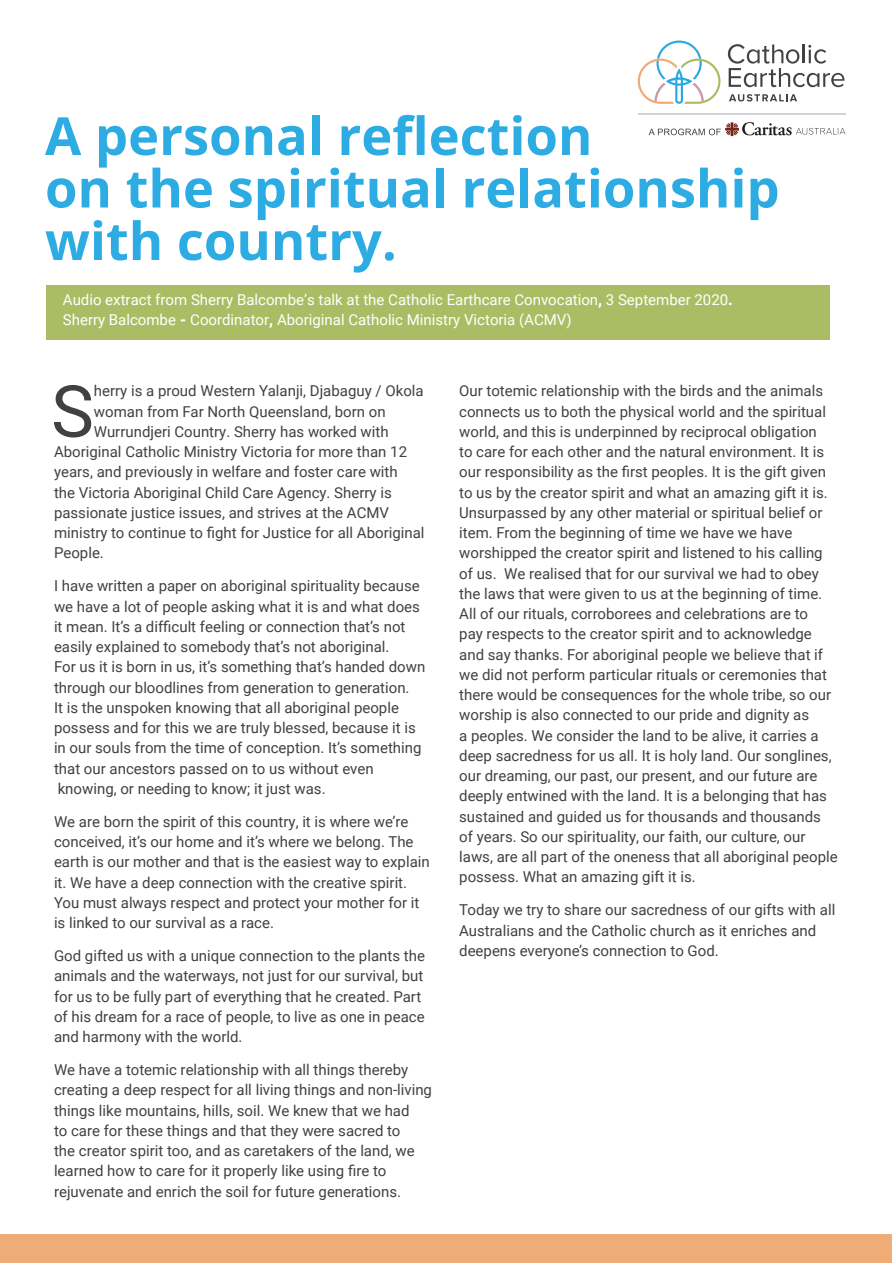
<style>
.page{position:relative;width:893px;height:1263px;background:#fff}
.page>*{position:absolute;margin:0;border:0;box-sizing:border-box;transform-origin:0 0}
.t1{font:72px "Roboto";color:#414042}
.t2{font:700 52.5px/52.5px "Open Sans";color:#2cace3}
.t3{font:15px/20.2px "Roboto";color:#414042}
.t4{font:15px/20.2px "Roboto";color:#fff}
.s1{font-weight:900}
</style>
<div class="page">
<div style="left:46px;top:285px;width:784px;height:55px;background:#abbd64"></div>
<hr style="left:638px;top:114px;width:208px;height:1px;background:#a8aaad">
<svg style="left:649px;top:122px;width:196px;height:14px"></svg>
<svg style="left:729px;top:94px;width:68px;height:7px"></svg>
<svg style="left:728px;top:44px;width:116px;height:43px"></svg>
<svg style="left:638px;top:41px;width:82px;height:63px"></svg>
<div style="left:1px;top:1234px;width:891px;height:28px;background:#efac77"></div>
<h2 class="t2" style="left:45px;top:108px;width:736px">A personal reflection<br>on the spiritual relationship with country.</h2>
<p class="t4" style="left:63px;top:289px;width:671px">Audio extract from Sherry Balcombe’s talk at the Catholic Earthcare Convocation<span class="s1">,</span> 3 September 2020<span class="s1">.<br></span>Sherry Balcombe <span class="s1">-</span> Coordinator<span class="s1">,</span> Aboriginal Catholic Ministry Victoria (ACMV)</p>
<h1 class="t1" style="left:51px;top:361px;width:44px">S</h1>
<p class="t3" style="left:94px;top:380px;width:331px">herry is a proud Western Yalanji, Djabaguy / Okola</p>
<p class="t3" style="left:94px;top:401px;width:293px">woman from Far North Queensland, born on</p>
<p class="t3" style="left:94px;top:421px;width:296px">Wurrundjeri Country. Sherry has worked with</p>
<p class="t3" style="left:54px;top:441px;width:355px">Aboriginal Catholic Ministry Victoria for more than 12</p>
<p class="t3" style="left:54px;top:461px;width:345px">years, and previously in welfare and foster care with</p>
<p class="t3" style="left:54px;top:482px;width:339px">the Victoria Aboriginal Child Care Agency. Sherry is</p>
<p class="t3" style="left:54px;top:502px;width:337px">passionate justice issues, and strives at the ACMV</p>
<p class="t3" style="left:54px;top:522px;width:372px">ministry to continue to fight for Justice for all Aboriginal</p>
<p class="t3" style="left:54px;top:542px;width:51px">People.</p>
<p class="t3" style="left:54px;top:575px;width:373px">I have written a paper on aboriginal spirituality because we have a lot of people asking what it is and what does it mean. It’s a difficult feeling or connection that’s not easily explained to somebody that’s not aboriginal.<br>For us it is born in us, it’s something that’s handed down through our bloodlines from generation to generation.<br>It is the unspoken knowing that all aboriginal people possess and for this we are truly blessed, because it is in our souls from the time of conception. It’s something that our ancestors passed on to us without even knowing, or needing to know; it just was.</p>
<p class="t3" style="left:54px;top:811px;width:377px">We are born the spirit of this country, it is where we’re conceived, it’s our home and it’s where we belong. The earth is our mother and that is the easiest way to explain it. We have a deep connection with the creative spirit.<br>You must always respect and protect your mother for it is linked to our survival as a race.</p>
<p class="t3" style="left:54px;top:945px;width:372px">God gifted us with a unique connection to the plants the animals and the waterways, not just for our survival, but for us to be fully part of everything that he created. Part of his dream for a race of people, to live as one in peace and harmony with the world.</p>
<p class="t3" style="left:54px;top:1059px;width:380px">We have a totemic relationship with all things thereby creating a deep respect for all living things and non-living things like mountains, hills, soil. We knew that we had<br>to care for these things and that they were sacred to<br>the creator spirit too, and as caretakers of the land, we learned how to care for it properly like using fire to rejuvenate and enrich the soil for future generations.</p>
<p class="t3" style="left:459px;top:380px;width:380px">Our totemic relationship with the birds and the animals connects us to both the physical world and the spiritual world, and this is underpinned by reciprocal obligation<br>to care for each other and the natural environment. It is our responsibility as the first peoples. It is the gift given to us by the creator spirit and what an amazing gift it is.<br>Unsurpassed by any other material or spiritual belief or item. From the beginning of time we have we have worshipped the creator spirit and listened to his calling of us. We realised that for our survival we had to obey the laws that were given to us at the beginning of time.<br>All of our rituals, corroborees and celebrations are to<br>pay respects to the creator spirit and to acknowledge and say thanks. For aboriginal people we believe that if we did not perform particular rituals or ceremonies that there would be consequences for the whole tribe, so our worship is also connected to our pride and dignity as<br>a peoples. We consider the land to be alive, it carries a deep sacredness for us all. It is holy land. Our songlines, our dreaming, our past, our present, and our future are deeply entwined with the land. It is a belonging that has sustained and guided us for thousands and thousands of years. So our spirituality, our faith, our culture, our laws, are all part of the oneness that all aboriginal people possess. What an amazing gift it is.</p>
<p class="t3" style="left:459px;top:899px;width:378px">Today we try to share our sacredness of our gifts with all<br>Australians and the Catholic church as it enriches and deepens everyone’s connection to God.</p>
</div>
